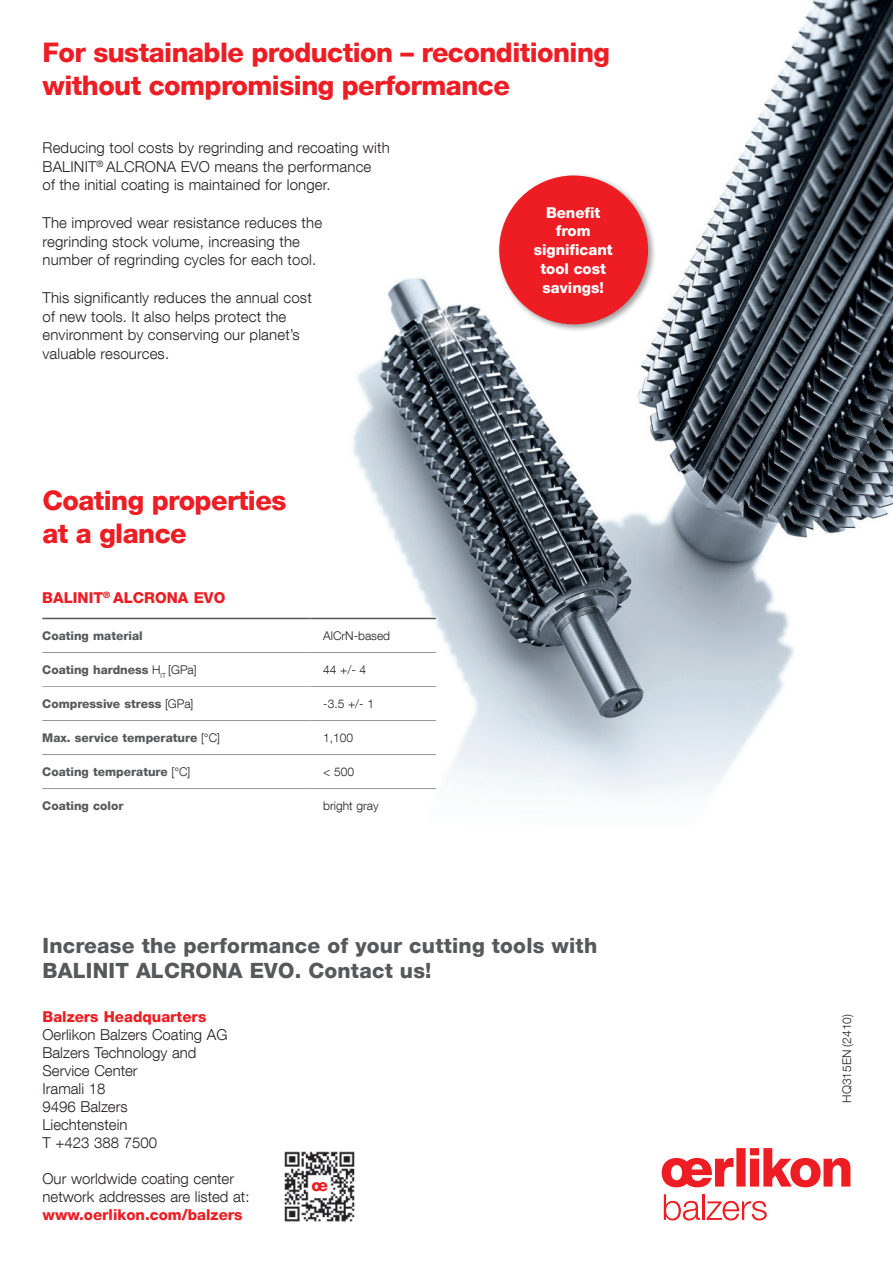
<style>
.page{position:relative;width:893px;height:1263px;background:#fff}
.page>*{position:absolute;margin:0;border:0;box-sizing:border-box;transform-origin:0 0}
.t1{font:800 27px/33px "Helvetica Neue LT Com";letter-spacing:-.02em;color:#ee1d23}
.t2{font:800 21px/25.2px "Helvetica Neue LT Com";letter-spacing:.01em;color:#57585a}
.t3{font:800 16.8px "Helvetica Neue LT Com";color:#ee1d23}
.t4{font:300 15px/18px "Helvetica Neue LT Com";letter-spacing:.01em;color:#231f20}
.t5{font:800 15px "Helvetica Neue LT Com";color:#ee1d23}
.t6{font:800 15px/18.8px "Helvetica Neue LT Com";color:#fff;text-align:center}
.t7{font:800 12px "Helvetica Neue LT Com";color:#57585a}
.t8{font:300 12px "Helvetica Neue LT Com";color:#231f20}
.s1{font-weight:300;color:#231f20}
</style>
<div class="page">
<img style="left:269px;top:0;width:624px;height:797px">
<svg style="left:662px;top:1148px;width:188px;height:39px"></svg>
<svg style="left:664px;top:1194px;width:36px;height:26px"></svg>
<hr style="left:702px;top:1194px;width:2px;height:26px;background:#ee1d23">
<svg style="left:707px;top:1201px;width:60px;height:19px"></svg>
<hr style="left:42px;top:652px;width:268px;height:1px;background:#939598">
<hr style="left:310px;top:652px;width:126px;height:1px;background:#939598">
<hr style="left:310px;top:686px;width:126px;height:1px;background:#939598">
<hr style="left:42px;top:720px;width:268px;height:1px;background:#939598">
<hr style="left:310px;top:720px;width:126px;height:1px;background:#939598">
<hr style="left:42px;top:754px;width:268px;height:1px;background:#939598">
<hr style="left:310px;top:754px;width:126px;height:1px;background:#939598">
<hr style="left:42px;top:788px;width:268px;height:1px;background:#939598">
<hr style="left:310px;top:788px;width:126px;height:1px;background:#939598">
<hr style="left:310px;top:576px;width:1px;height:42px;background:#fff">
<hr style="left:42px;top:686px;width:268px;height:1px;background:#a8a9ad">
<hr style="left:42px;top:618px;width:268px;height:1px;background:#57585a">
<hr style="left:310px;top:618px;width:126px;height:1px;background:#57585a">
<img style="left:415px;top:276px;width:85px;height:106px">
<div style="left:497px;top:173px;width:160px;height:160px;background:#231f20;opacity:.44"></div>
<div style="left:499px;top:176px;width:149px;height:148px;background:#ee1d23;border-radius:50%"></div>
<img style="left:284px;top:1151px;width:71px;height:71px">
<div style="left:311px;top:1179px;width:19px;height:16px;background:#fff"></div>
<h1 class="t1" style="left:43px;top:36px;width:569px">For sustainable production – reconditioning without compromising performance</h1>
<p class="t4" style="left:43px;top:138px;width:349px;line-height:18.8px">Reducing tool costs by regrinding and recoating with<br>BALINIT<sup>®</sup> ALCRONA EVO means the performance<br>of the initial coating is maintained for longer.</p>
<p class="t4" style="left:43px;top:213px;width:281px;line-height:18.8px">The improved wear resistance reduces the regrinding stock volume, increasing the number of regrinding cycles for each tool.</p>
<p class="t4" style="left:43px;top:288px;width:271px;line-height:18.8px">This significantly reduces the annual cost of new tools. It also helps protect the environment by conserving our planet’s valuable resources.</p>
<h1 class="t1" style="left:43px;top:483px;width:245px">Coating properties at a glance</h1>
<p class="t5" style="left:42px;top:588px;width:185px">BALINIT<sup>®</sup> ALCRONA EVO</p>
<p class="t7" style="left:42px;top:628px;width:102px">Coating material</p>
<p class="t8" style="left:323px;top:628px;width:68px">AlCrN-based</p>
<p class="t7" style="left:42px;top:662px;width:156px">Coating hardness <span class="s1">H</span><sub>IT</sub> <span class="s1">[GPa]</span></p>
<p class="t8" style="left:323px;top:662px;width:44px">44 +/- 4</p>
<p class="t7" style="left:42px;top:696px;width:153px">Compressive stress <span class="s1">[GPa]</span></p>
<p class="t8" style="left:323px;top:696px;width:52px">-3.5 +/- 1</p>
<p class="t7" style="left:42px;top:730px;width:179px">Max. service temperature <span class="s1">[°C]</span></p>
<p class="t8" style="left:323px;top:730px;width:32px">1,100</p>
<p class="t7" style="left:42px;top:764px;width:150px">Coating temperature <span class="s1">[°C]</span></p>
<p class="t8" style="left:323px;top:764px;width:32px">&lt; 500</p>
<p class="t7" style="left:42px;top:798px;width:83px">Coating color</p>
<p class="t8" style="left:323px;top:798px;width:57px">bright gray</p>
<p class="t6" style="left:534px;top:203px;width:80px">Benefit from significant tool cost savings!</p>
<h2 class="t2" style="left:43px;top:933px;width:556px">Increase the performance of your cutting tools with<br>BALINIT ALCRONA EVO. Contact us!</h2>
<p class="t5" style="left:43px;top:1008px;width:165px">Balzers Headquarters</p>
<p class="t4" style="left:43px;top:1025px;width:186px">Oerlikon Balzers Coating AG<br>Balzers Technology and<br>Service Center<br>Iramali 18<br>9496 Balzers<br>Liechtenstein<br>T +423 388 7500</p>
<p class="t4" style="left:43px;top:1169px;width:209px">Our worldwide coating center network addresses are listed at:</p>
<p class="t5" style="left:43px;top:1206px;width:202px">www.oerlikon.com/balzers</p>
<p class="t3" style="left:311px;top:1175px;width:18px">oe</p>
<p class="t8" style="left:840px;top:1103px;width:90px;rotate:-90deg">HQ315EN (2410)</p>
</div>
